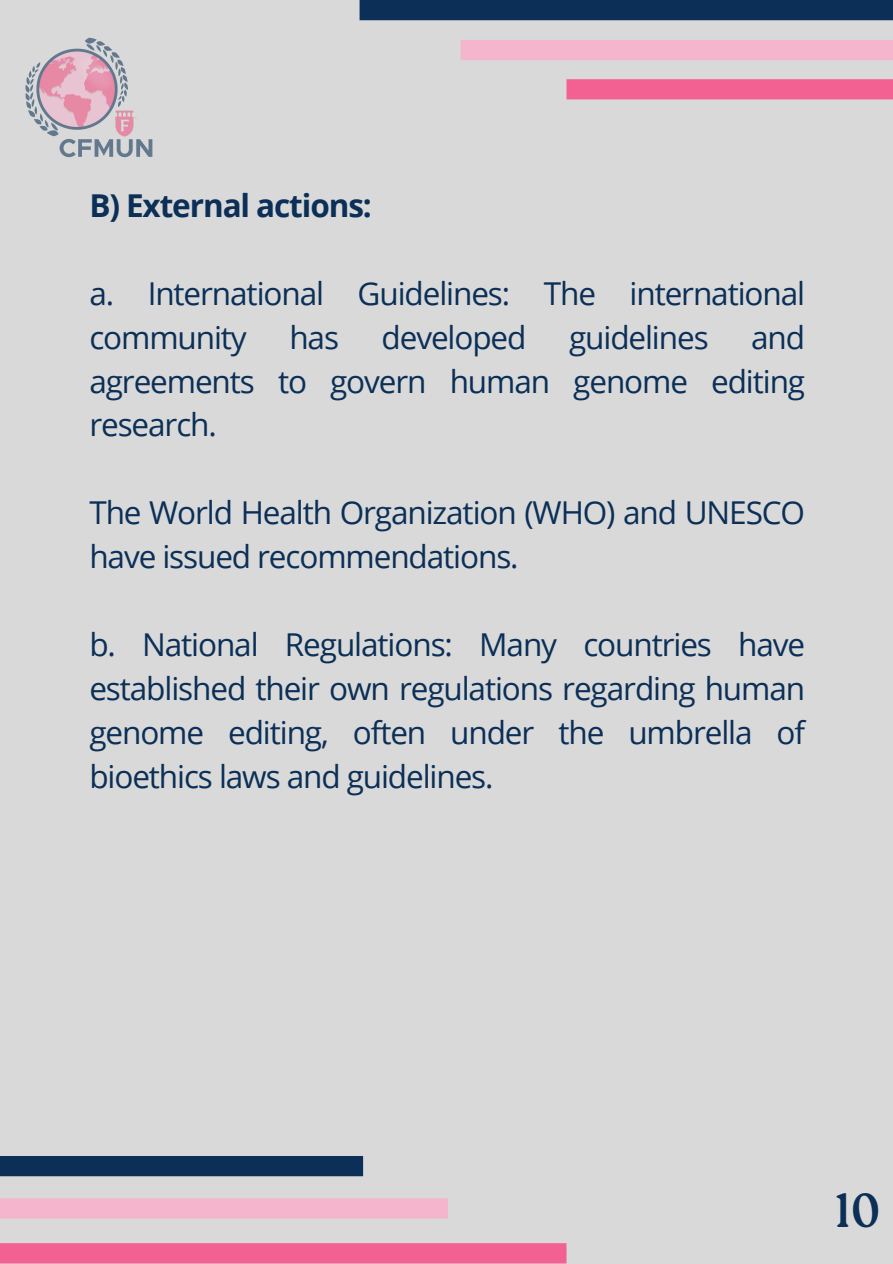
<style>
.page{position:relative;width:893px;height:1264px;background:#fff}
.page>*{position:absolute;margin:0;border:0;box-sizing:border-box;transform-origin:0 0}
.t1{font:47.85px "Roca One";color:#0b2f57}
.t2{font:31.5px/43.8px "Open Sans";letter-spacing:-.035em;color:#0b2f57}
.t3{font:700 31.5px "Open Sans";letter-spacing:-.035em;color:#0b2f57}
</style>
<div class="page">
<div style="left:0;top:0;width:892px;height:1263px;background:#d9d9d9"></div>
<div style="left:359px;top:0;width:533px;height:20px;background:#0b2f57"></div>
<div style="left:460px;top:40px;width:432px;height:20px;background:#f4b5cd"></div>
<div style="left:566px;top:79px;width:326px;height:20px;background:#f26191"></div>
<div style="left:0;top:1155px;width:363px;height:21px;background:#0b2f57"></div>
<div style="left:0;top:1198px;width:448px;height:20px;background:#f4b5cd"></div>
<div style="left:0;top:1243px;width:566px;height:20px;background:#f26191"></div>
<img style="left:25px;top:37px;width:128px;height:121px">
<h1 class="t3" style="left:89px;top:183px;width:284px">B) External actions:</h1>
<p class="t2" style="left:89px;top:270px;width:717px">a. International Guidelines: The international community</p>
<p class="t2" style="left:89px;top:314px;width:717px;text-align:justify;text-indent:661px">and agreements to govern human genome editing research.</p>
<p class="t2" style="left:289px;top:314px;width:51px">has</p>
<p class="t2" style="left:381px;top:314px;width:146px">developed</p>
<p class="t2" style="left:569px;top:314px;width:141px">guidelines</p>
<p class="t2" style="left:89px;top:490px;width:717px">The World Health Organization (WHO) and UNESCO have issued recommendations.</p>
<p class="t2" style="left:89px;top:621px;width:717px;text-align:justify">b. National Regulations: Many countries have established their own regulations regarding human genome editing, often under the umbrella of bioethics laws and guidelines.</p>
<p class="t1" style="left:834px;top:1182px;width:48px">10</p>
</div>
